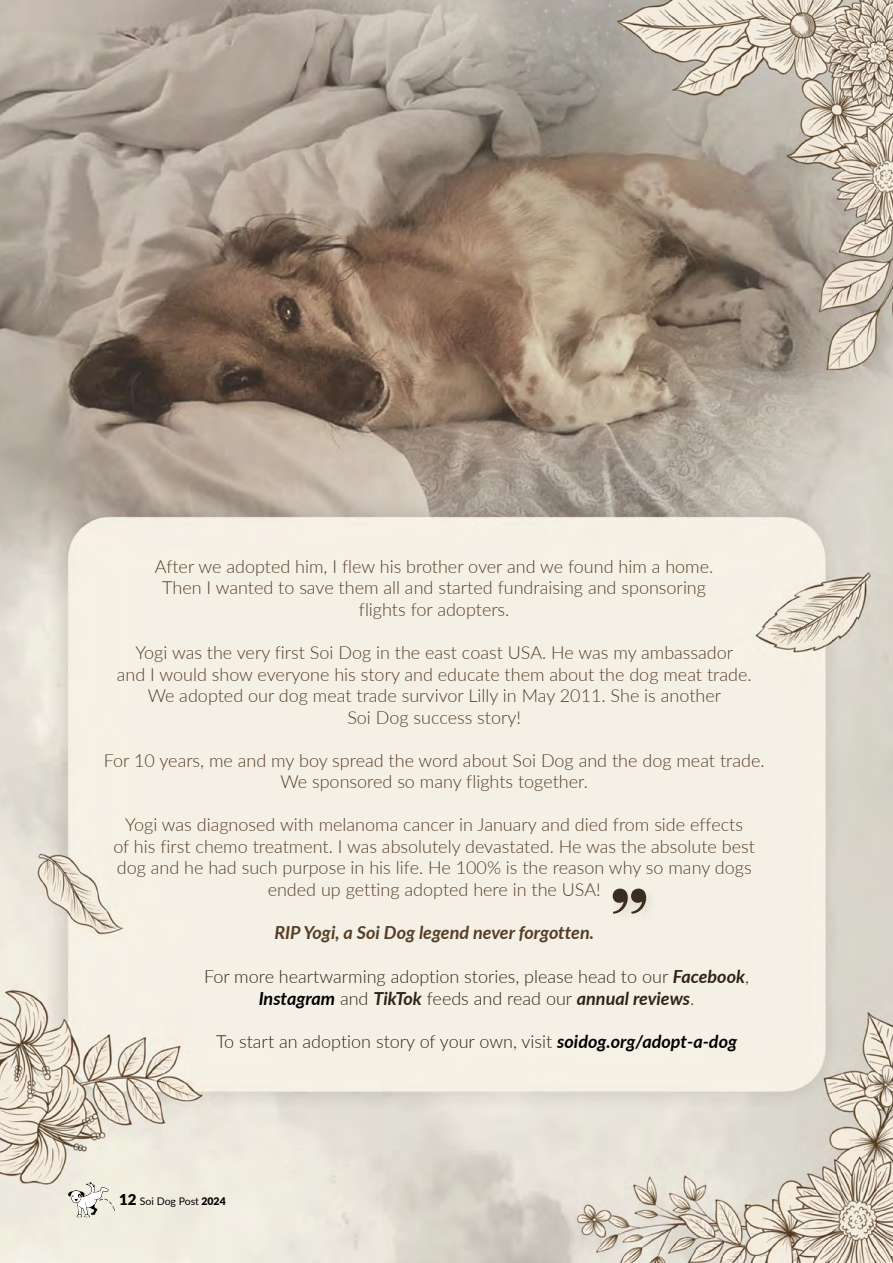
<style>
.page{position:relative;width:893px;height:1263px;background:#fff}
.page>*{position:absolute;margin:0;border:0;box-sizing:border-box;transform-origin:0 0}
.t1{font:500 126px "Alga";color:#302315}
.t2{font:300 18px/21.6px "Lato";color:#543d26;text-align:center}
.t3{font:300 18px/21.6px "Lato";color:#302315;text-align:center}
.t4{font:italic 700 18px "Lato";color:#543d26}
.t5{font:10.5px "Lato";letter-spacing:-.005em;color:#000}
.s1{font-weight:700;font-style:italic}
.s2{font-weight:700;font-style:italic;color:#000}
.s3{font-weight:900;font-size:15px}
.s4{font-weight:900}
</style>
<div class="page">
<img style="left:0;top:0;width:893px;height:1263px">
<div style="left:606px;top:883px;width:51px;height:42px;background:#000;opacity:.1"></div>
<svg style="left:68px;top:1182px;width:47px;height:35px"></svg>
<p class="t2" style="left:155px;top:555px;width:560px">After we adopted him, I flew his brother over and we found him a home.<br>Then I wanted to save them all and started fundraising and sponsoring flights for adopters.</p>
<p class="t2" style="left:117px;top:641px;width:636px">Yogi was the very first Soi Dog in the east coast USA. He was my ambassador<br>and I would show everyone his story and educate them about the dog meat trade.<br>We adopted our dog meat trade survivor Lilly in May 2011. She is another<br>Soi Dog success story!</p>
<p class="t2" style="left:104px;top:749px;width:662px">For 10 years, me and my boy spread the word about Soi Dog and the dog meat trade.<br>We sponsored so many flights together.</p>
<p class="t2" style="left:113px;top:813px;width:643px">Yogi was diagnosed with melanoma cancer in January and died from side effects<br>of his first chemo treatment. I was absolutely devastated. He was the absolute best dog and he had such purpose in his life. He 100% is the reason why so many dogs ended up getting adopted here in the USA!</p>
<p class="t4" style="left:274px;top:919px;width:321px">RIP Yogi, a Soi Dog legend never forgotten.</p>
<p class="t3" style="left:204px;top:965px;width:547px">For more heartwarming adoption stories, please head to our <span class="s1">Facebook</span>,<br><span class="s2">Instagram</span> and <span class="s1">TikTok</span> feeds and read our <span class="s1">annual reviews</span>.</p>
<p class="t3" style="left:216px;top:1030px;width:522px">To start an adoption story of your own, visit <span class="s2">soidog.org/adopt-a-dog</span></p>
<h1 class="t1" style="left:650px;top:940px;width:42px;rotate:-180deg">“</h1>
<p class="t5" style="left:119px;top:1194px;width:108px"><span class="s3">12</span> Soi Dog Post <span class="s4">2024</span></p>
</div>
